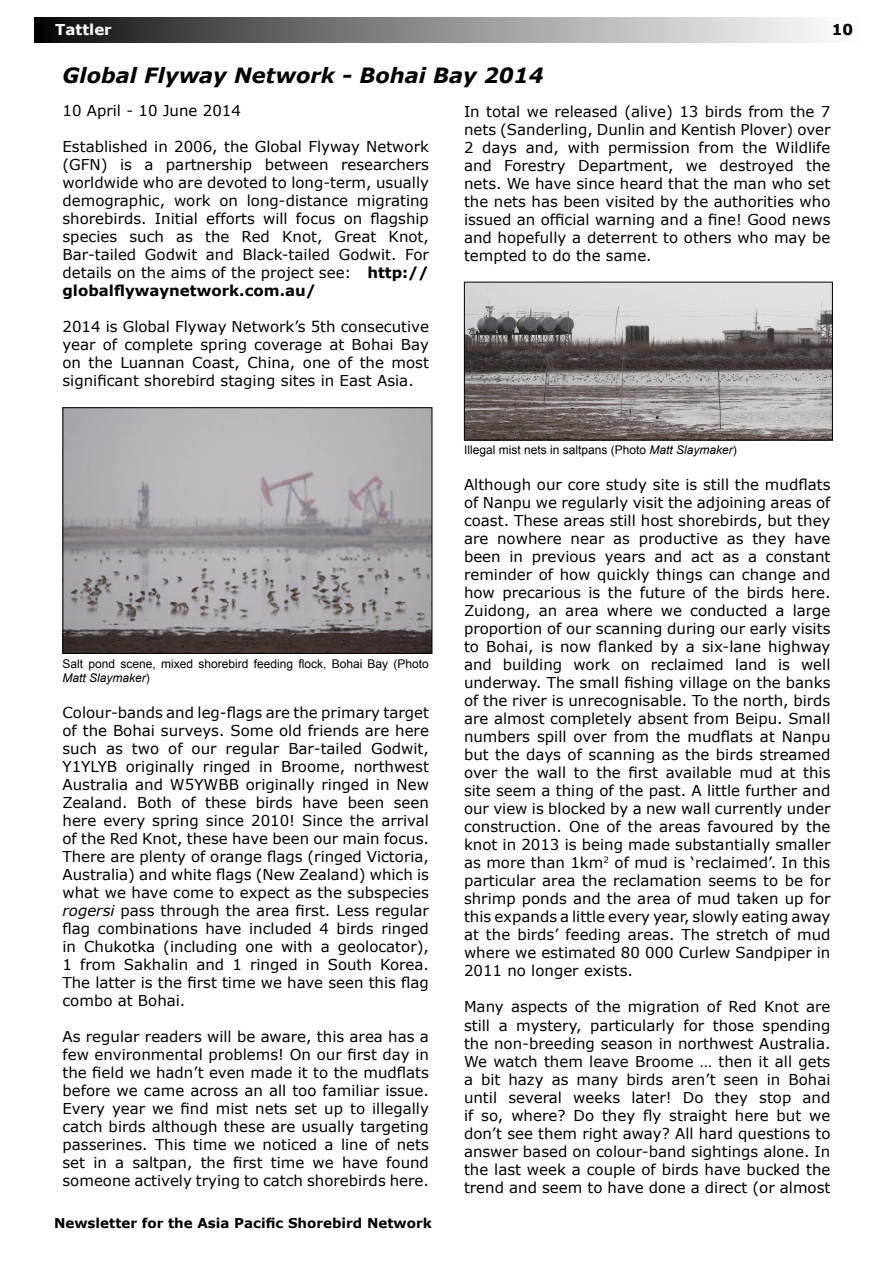
<style>
.page{position:relative;width:893px;height:1263px;background:#fff}
.page>*{position:absolute;margin:0;border:0;box-sizing:border-box;transform-origin:0 0}
.t1{font:italic 700 21px "Verdana";color:#000}
.t2{font:15px/18px "Verdana";color:#000;text-align:justify}
.t3{font:700 15px "Verdana";color:#fff}
.t4{font:700 15px "Verdana";color:#000}
.t5{font:700 13.5px "Verdana";color:#000}
.t6{font:12px/14.4px "Arial";color:#000}
.s1{font-weight:700}
.s2{font-style:italic}
</style>
<div class="page">
<div style="left:34px;top:17px;width:825px;height:26px;background:linear-gradient(to right,#151515,#fff)"></div>
<img style="left:65px;top:409px;width:365px;height:243px">
<div style="left:63px;top:407px;width:369px;height:247px;border:1px solid #000"></div>
<img style="left:466px;top:284px;width:365px;height:154px">
<div style="left:464px;top:282px;width:369px;height:158px;border:1px solid #000"></div>
<p class="t3" style="left:55px;top:20px;width:58px">Tattler</p>
<p class="t4" style="left:832px;top:20px;width:23px">10</p>
<h1 class="t1" style="left:63px;top:62px;width:483px">Global Flyway Network - Bohai Bay 2014</h1>
<p class="t2" style="left:63px;top:101px;width:180px">10 April - 10 June 2014</p>
<p class="t2" style="left:63px;top:137px;width:368px">Established in 2006, the Global Flyway Network (GFN) is a partnership between researchers worldwide who are devoted to long-term, usually demographic, work on long-distance migrating shorebirds. Initial efforts will focus on flagship species such as the Red Knot, Great Knot, Bar-tailed Godwit and Black-tailed Godwit. For details on the aims of the project see: <span class="s1">http:// globalflywaynetwork.com.au/</span></p>
<p class="t2" style="left:63px;top:317px;width:368px">2014 is Global Flyway Network’s 5th consecutive year of complete spring coverage at Bohai Bay on the Luannan Coast, China, one of the most significant shorebird staging sites in East Asia.</p>
<p class="t2" style="left:464px;top:102px;width:368px">In total we released (alive) 13 birds from the 7 nets (Sanderling, Dunlin and Kentish Plover) over 2 days and, with permission from the Wildlife and Forestry Department, we destroyed the nets. We have since heard that the man who set the nets has been visited by the authorities who issued an official warning and a fine! Good news and hopefully a deterrent to others who may be tempted to do the same.</p>
<p class="t6" style="left:63px;top:656px;width:368px">Salt pond scene, mixed shorebird feeding flock, Bohai Bay (Photo<br><span class="s2">Matt Slaymaker</span>)</p>
<p class="t2" style="left:63px;top:703px;width:368px">Colour-bands and leg-flags are the primary target of the Bohai surveys. Some old friends are here such as two of our regular Bar-tailed Godwit, Y1YLYB originally ringed in Broome, northwest Australia and W5YWBB originally ringed in New Zealand. Both of these birds have been seen here every spring since 2010! Since the arrival of the Red Knot, these have been our main focus.<br>There are plenty of orange flags (ringed Victoria, Australia) and white flags (New Zealand) which is what we have come to expect as the subspecies <span class="s2">rogersi</span> pass through the area first. Less regular flag combinations have included 4 birds ringed in Chukotka (including one with a geolocator), 1 from Sakhalin and 1 ringed in South Korea.<br>The latter is the first time we have seen this flag combo at Bohai.</p>
<p class="t2" style="left:63px;top:1027px;width:368px">As regular readers will be aware, this area has a few environmental problems! On our first day in the field we hadn’t even made it to the mudflats before we came across an all too familiar issue.<br>Every year we find mist nets set up to illegally catch birds although these are usually targeting passerines. This time we noticed a line of nets set in a saltpan, the first time we have found someone actively trying to catch shorebirds here.</p>
<p class="t5" style="left:54px;top:1214px;width:379px">Newsletter for the Asia Pacific Shorebird Network</p>
<p class="t6" style="left:464px;top:443px;width:274px">Illegal mist nets in saltpans (Photo <span class="s2">Matt Slaymaker</span>)</p>
<p class="t2" style="left:464px;top:475px;width:368px">Although our core study site is still the mudflats of Nanpu we regularly visit the adjoining areas of coast. These areas still host shorebirds, but they are nowhere near as productive as they have been in previous years and act as a constant reminder of how quickly things can change and how precarious is the future of the birds here.<br>Zuidong, an area where we conducted a large proportion of our scanning during our early visits to Bohai, is now flanked by a six-lane highway and building work on reclaimed land is well underway. The small fishing village on the banks of the river is unrecognisable. To the north, birds are almost completely absent from Beipu. Small numbers spill over from the mudflats at Nanpu but the days of scanning as the birds streamed over the wall to the first available mud at this site seem a thing of the past. A little further and our view is blocked by a new wall currently under construction. One of the areas favoured by the knot in 2013 is being made substantially smaller as more than 1km<sup>2</sup> of mud is ‘reclaimed’. In this particular area the reclamation seems to be for shrimp ponds and the area of mud taken up for this expands a little every year, slowly eating away at the birds’ feeding areas. The stretch of mud where we estimated 80 000 Curlew Sandpiper in 2011 no longer exists.</p>
<p class="t2" style="left:464px;top:997px;width:368px">Many aspects of the migration of Red Knot are still a mystery, particularly for those spending the non-breeding season in northwest Australia.<br>We watch them leave Broome … then it all gets a bit hazy as many birds aren’t seen in Bohai until several weeks later! Do they stop and if so, where? Do they fly straight here but we don’t see them right away? All hard questions to answer based on colour-band sightings alone. In the last week a couple of birds have bucked the trend and seem to have done a direct (or almost</p>
</div>
